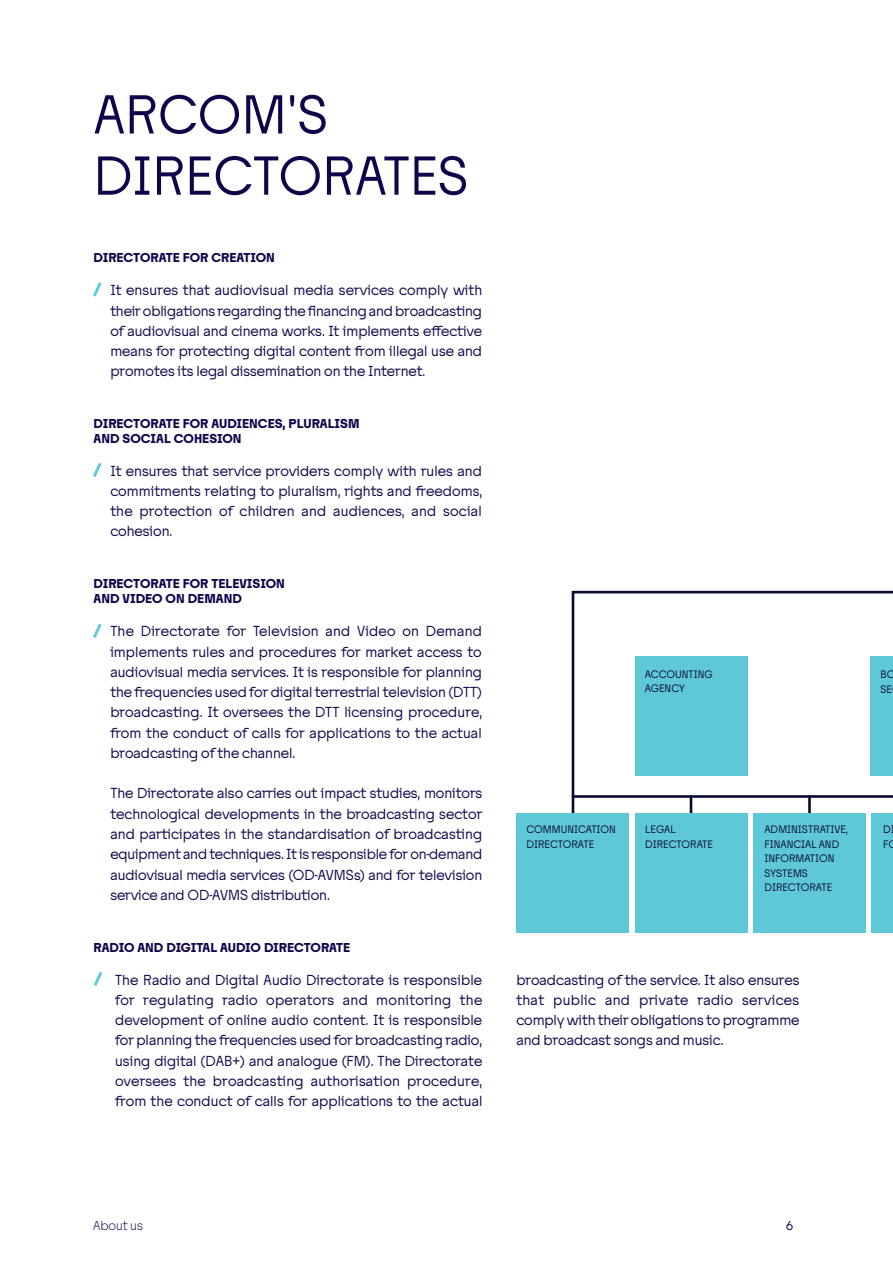
<style>
.page{position:relative;width:893px;height:1263px;background:#fff}
.page>*{position:absolute;margin:0;border:0;box-sizing:border-box;transform-origin:0 0}
.t1{font:51px/61.2px "Tosh";color:#12044b}
.t2{font:13.5px/20.2px "Tosh";color:#12044b;text-align:justify}
.t3{font:700 12px/15px "Tosh";color:#12044b}
.t4{font:300 12px "Tosh";color:#12044b}
.t5{font:12px "Tosh";color:#12044b}
.t6{font:10.05px/14.5px "Tosh";color:#090a32}
</style>
<div class="page">
<svg style="left:93px;top:462px;width:9px;height:15px"></svg>
<svg style="left:93px;top:623px;width:9px;height:15px"></svg>
<svg style="left:93px;top:971px;width:10px;height:15px"></svg>
<svg style="left:93px;top:282px;width:9px;height:15px"></svg>
<svg style="left:571px;top:590px;width:322px;height:226px"></svg>
<div style="left:517px;top:813px;width:112px;height:119px;background:#5fc8d7"></div>
<div style="left:635px;top:813px;width:112px;height:119px;background:#5fc8d7"></div>
<div style="left:753px;top:813px;width:112px;height:119px;background:#5fc8d7"></div>
<div style="left:871px;top:813px;width:22px;height:119px;background:#5fc8d7"></div>
<div style="left:871px;top:656px;width:22px;height:120px;background:#5fc8d7"></div>
<div style="left:635px;top:656px;width:112px;height:119px;background:#5fc8d7"></div>
<h1 class="t1" style="left:94px;top:84px;width:377px">ARCOM'S<br>DIRECTORATES</h1>
<p class="t3" style="left:94px;top:250px;width:183px">DIRECTORATE FOR CREATION</p>
<p class="t2" style="left:110px;top:280px;width:373px">It ensures that audiovisual media services comply with their obligations regarding the financing and broadcasting of audiovisual and cinema works. It implements effective means for protecting digital content from illegal use and promotes its legal dissemination on the Internet.</p>
<p class="t3" style="left:94px;top:416px;width:268px">DIRECTORATE FOR AUDIENCES, PLURALISM<br>AND SOCIAL COHESION</p>
<p class="t2" style="left:110px;top:460px;width:373px">It ensures that service providers comply with rules and commitments relating to pluralism, rights and freedoms, the protection of children and audiences, and social cohesion.</p>
<p class="t3" style="left:94px;top:576px;width:193px">DIRECTORATE FOR TELEVISION<br>AND VIDEO ON DEMAND</p>
<p class="t2" style="left:110px;top:621px;width:373px">The Directorate for Television and Video on Demand implements rules and procedures for market access to audiovisual media services. It is responsible for planning the frequencies used for digital terrestrial television (DTT) broadcasting. It oversees the DTT licensing procedure, from the conduct of calls for applications to the actual broadcasting of the channel.</p>
<p class="t2" style="left:110px;top:783px;width:373px">The Directorate also carries out impact studies, monitors technological developments in the broadcasting sector and participates in the standardisation of broadcasting equipment and techniques. It is responsible for on-demand audiovisual media services (OD-AVMSs) and for television service and OD-AVMS distribution.</p>
<p class="t3" style="left:94px;top:940px;width:258px">RADIO AND DIGITAL AUDIO DIRECTORATE</p>
<p class="t2" style="left:115px;top:969px;width:369px">The Radio and Digital Audio Directorate is responsible for regulating radio operators and monitoring the development of online audio content. It is responsible for planning the frequencies used for broadcasting radio, using digital (DAB+) and analogue (FM). The Directorate oversees the broadcasting authorisation procedure, from the conduct of calls for applications to the actual</p>
<p class="t6" style="left:645px;top:667px;width:70px">ACCOUNTING<br>AGENCY</p>
<p class="t6" style="left:880px;top:667px;width:16px">BO<br>SE</p>
<p class="t6" style="left:526px;top:822px;width:91px">COMMUNICATION<br>DIRECTORATE</p>
<p class="t6" style="left:645px;top:822px;width:69px">LEGAL<br>DIRECTORATE</p>
<p class="t6" style="left:764px;top:822px;width:85px">ADMINISTRATIVE,<br>FINANCIAL AND<br>INFORMATION<br>SYSTEMS<br>DIRECTORATE</p>
<p class="t6" style="left:883px;top:822px;width:15px">DI<br>FO</p>
<p class="t2" style="left:516px;top:969px;width:285px">broadcasting of the service. It also ensures that public and private radio services comply with their obligations to programme and broadcast songs and music.</p>
<p class="t4" style="left:93px;top:1217px;width:51px">About us</p>
<p class="t5" style="left:786px;top:1217px;width:9px">6</p>
</div>
